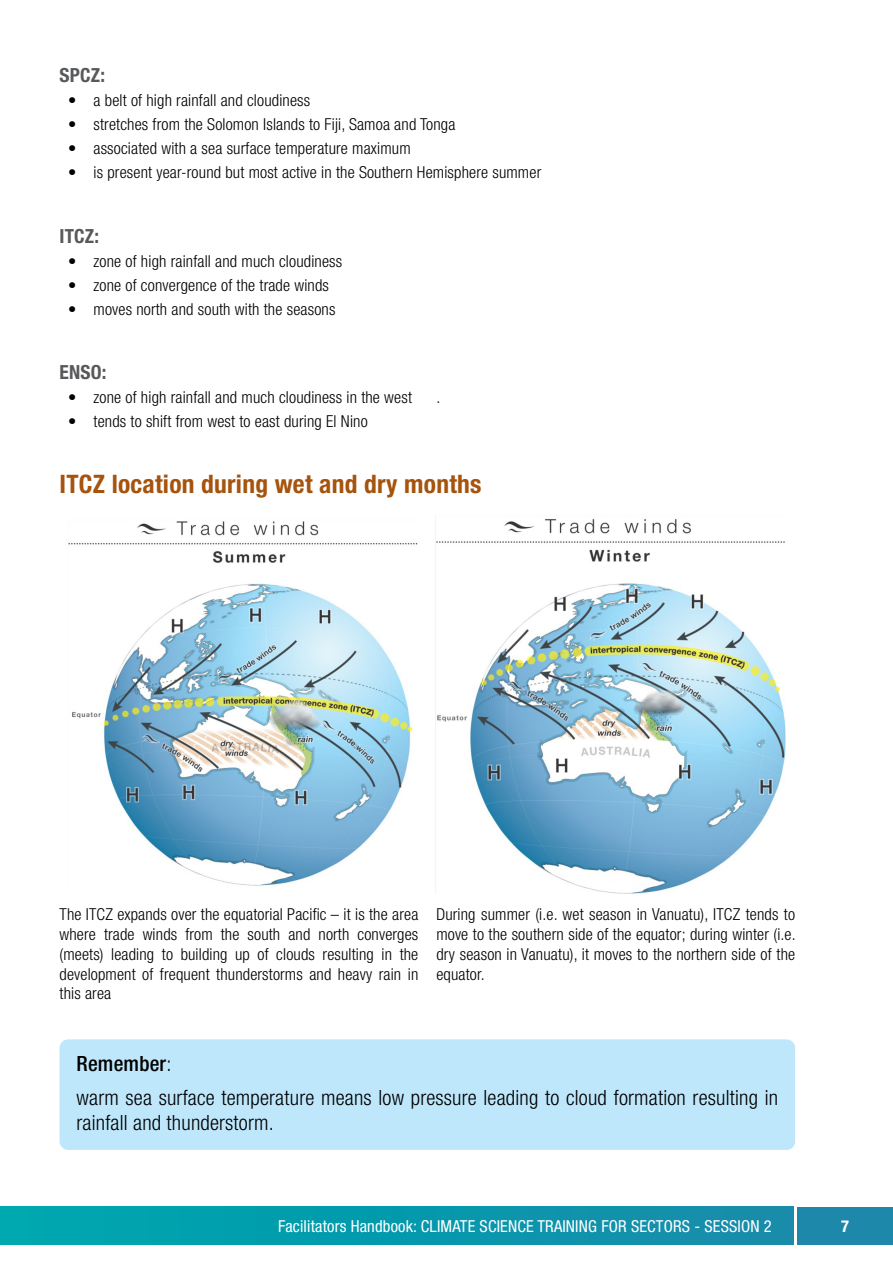
<style>
.page{position:relative;width:893px;height:1263px;background:#fff}
.page>*{position:absolute;margin:0;border:0;box-sizing:border-box;transform-origin:0 0}
.t1{font:700 condensed 25.5px "Helvetica Neue LT Pro";letter-spacing:.01em;color:#a5530d}
.t2{font:300 condensed 21px/25.2px "Helvetica Neue LT Pro";letter-spacing:.01em;color:#000}
.t3{font:500 condensed 21px "Helvetica Neue LT Pro";letter-spacing:.01em;color:#000}
.t4{font:700 condensed 19.5px "Helvetica Neue LT Pro";letter-spacing:.01em;color:#58595b}
.t5{font:300 condensed 16.5px/19.8px "Helvetica Neue LT Pro";letter-spacing:.01em;color:#000;text-align:justify}
.t6{font:condensed 16.5px "Helvetica Neue LT Pro";letter-spacing:.01em;color:#fff}
.t7{font:700 condensed 16.5px "Helvetica Neue LT Pro";color:#fff}
.s1{font-weight:300}
</style>
<div class="page">
<div style="left:797px;top:1207px;width:96px;height:37px;background:#1d88a9"></div>
<div style="left:0;top:1207px;width:793px;height:37px;background:linear-gradient(to right,#00a8af,#178baa)"></div>
<img style="left:68px;top:521px;width:350px;height:365px">
<img style="left:436px;top:519px;width:350px;height:374px">
<div style="left:60px;top:1039px;width:735px;height:111px;background:#bee7fb;border-radius:9px"></div>
<p class="t4" style="left:60px;top:63px;width:47px">SPCZ:</p>
<p class="t5" style="left:68px;top:90px;width:244px">• a belt of high rainfall and cloudiness</p>
<p class="t5" style="left:68px;top:114px;width:389px">• stretches from the Solomon Islands to Fiji, Samoa and Tonga</p>
<p class="t5" style="left:68px;top:138px;width:344px">• associated with a sea surface temperature maximum</p>
<p class="t5" style="left:68px;top:162px;width:475px">• is present year-round but most active in the Southern Hemisphere summer</p>
<p class="t4" style="left:60px;top:224px;width:41px">ITCZ:</p>
<p class="t5" style="left:68px;top:251px;width:276px">• zone of high rainfall and much cloudiness</p>
<p class="t5" style="left:68px;top:275px;width:262px">• zone of convergence of the trade winds</p>
<p class="t5" style="left:68px;top:299px;width:269px">• moves north and south with the seasons</p>
<p class="t4" style="left:60px;top:360px;width:48px">ENSO:</p>
<p class="t5" style="left:68px;top:387px;width:345px">• zone of high rainfall and much cloudiness in the west</p>
<p class="t5" style="left:68px;top:411px;width:301px">• tends to shift from west to east during El Nino</p>
<p class="t5" style="left:436px;top:387px;width:5px">.</p>
<p class="t1" style="left:60px;top:468px;width:423px">ITCZ location during wet and dry months</p>
<p class="t5" style="left:60px;top:904px;width:360px">The ITCZ expands over the equatorial Pacific – it is the area where trade winds from the south and north converges (meets) leading to building up of clouds resulting in the development of frequent thunderstorms and heavy rain in this area</p>
<p class="t5" style="left:436px;top:904px;width:361px">During summer (i.e. wet season in Vanuatu), ITCZ tends to move to the southern side of the equator; during winter (i.e. dry season in Vanuatu), it moves to the northern side of the equator.</p>
<p class="t3" style="left:77px;top:1051px;width:96px">Remember<span class="s1">:</span></p>
<p class="t2" style="left:77px;top:1085px;width:703px">warm sea surface temperature means low pressure leading to cloud formation resulting in rainfall and thunderstorm.</p>
<p class="t6" style="left:278px;top:1216px;width:495px">Facilitators Handbook: CLIMATE SCIENCE TRAINING FOR SECTORS - SESSION 2</p>
<p class="t7" style="left:841px;top:1216px;width:9px">7</p>
</div>
